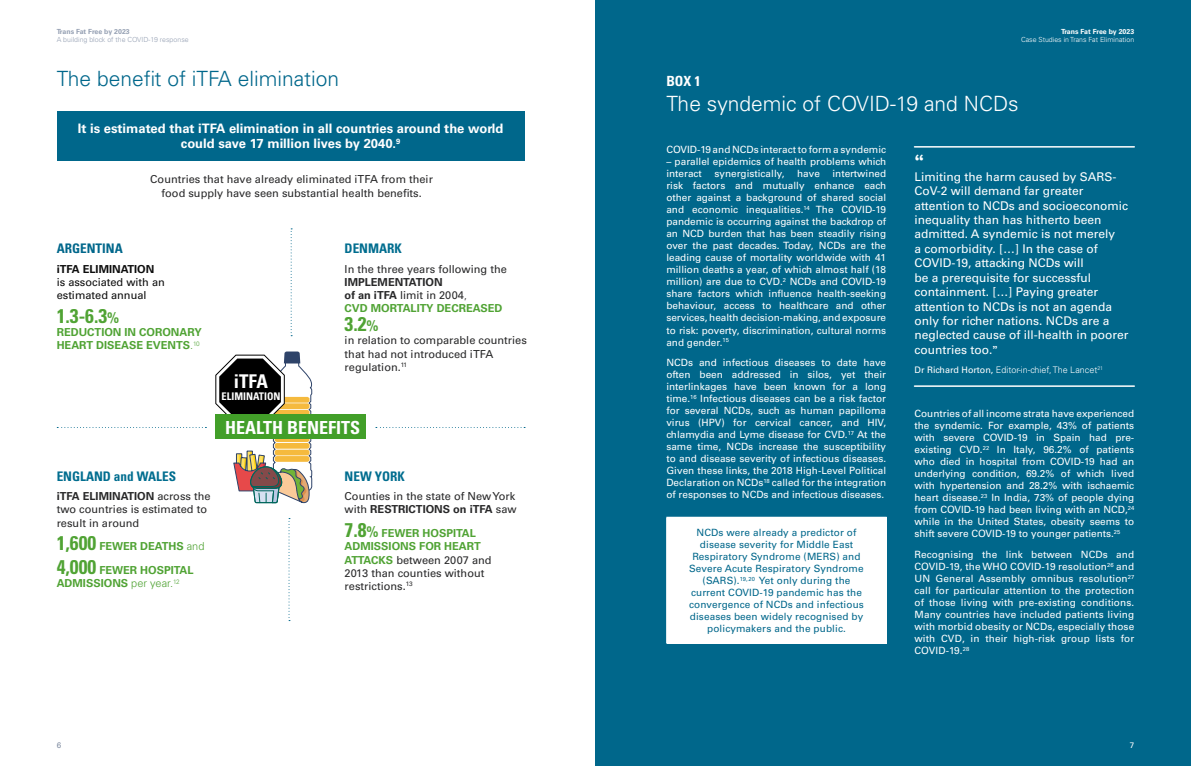
<style>
.page{position:relative;width:1191px;height:766px;background:#fff}
.page>*{position:absolute;margin:0;border:0;box-sizing:border-box;transform-origin:0 0}
.TIT_BOOK{font:600 22.9px "Proxima Nova A";color:#fff}
.TIT_02{font:300 21px "Univers LT Std";color:#fff}
.TIT_02-2{font:300 21px "Univers LT Std";color:#00678b}
.TXT{font:700 condensed 19.8px "Univers LT Std";color:#50a334}
.TXT-2{font:700 condensed 18.9px "Univers LT Std";color:#fff}
.TXT-3{font:700 condensed 18px "Univers LT Std";color:#fff}
.TIT_02-3{font:700 condensed 14px "Univers LT Std";color:#fff}
.TXT-4{font:700 condensed 13.2px "Univers LT Std";color:#006d8f}
.TIT_04{font:700 condensed 13.2px "Univers LT Std";color:#00678b}
.Destacado_txt{font:700 13px/15.6px "Univers LT Std";color:#fff;text-align:center}
.INtro_blau{font:12px/14.4px "Univers LT Std";color:#fff}
.TXT-5{font:11px/13.2px "Univers LT Std";color:#282829}
.TXT-6{font:700 11px/23.8px "Univers LT Std";color:#50a334}
.TXT-7{font:11px/13.2px "Univers LT Std";color:#0d0d0d}
.TXT-8{font:700 condensed 10.5px "Univers LT Std";color:#fff}
.TXT-9{font:10px/12px "Univers LT Std";color:#fff;text-align:justify}
.Destacado_txt-2{font:10px/12px "Univers LT Std";letter-spacing:.01em;color:#00678b;text-align:center}
.TXT-10{font:300 9px "Univers LT Std";color:#fff}
.t1{font:8px "Univers LT Std";color:#7e8ba0}
.Folio{font:8px "Univers LT Std";color:#fff}
.Folio_arriba{font:300 7px/8.4px "Univers LT Std";color:#fff;text-align:right}
.t2{font:300 7px "Univers LT Std";color:#95a0b3}
.t3{font:700 7px "Univers LT Std";color:#95a0b3}
.s1{font-weight:700}
.s2{font-size:15.4px}
.s3{font-weight:300}
.s4{font-weight:700;color:#50a334}
.s5{font-stretch:condensed;font-size:19.8px}
.s6{font-weight:700;font-stretch:condensed;font-size:19.8px;color:#50a334}
.s7{font-weight:700;font-stretch:condensed;font-size:15.4px;color:#50a334}
.s8{font-family:"Proxima Nova A";font-weight:600}
.s9{font-weight:400}
</style>
<div class="page">
<div style="left:595px;top:0;width:596px;height:765px;background:#00678b"></div>
<div style="left:666px;top:517px;width:220px;height:126px;background:#fff"></div>
<hr style="left:886px;top:517px;width:1px;height:125px;background:#fff">
<div style="left:57px;top:111px;width:467px;height:49px;background:#00678b"></div>
<hr style="left:914px;top:146px;width:220px;height:1px;background:#fff">
<hr style="left:914px;top:385px;width:220px;height:2px;background:#fff">
<svg style="left:215px;top:351px;width:97px;height:152px"></svg>
<div style="left:215px;top:414px;width:151px;height:25px;background:#429f29"></div>
<svg style="left:291px;top:228px;width:1px;height:108px"></svg>
<svg style="left:288px;top:518px;width:2px;height:103px"></svg>
<svg style="left:57px;top:427px;width:149px;height:1px"></svg>
<svg style="left:376px;top:427px;width:149px;height:1px"></svg>
<p class="t3" style="left:57px;top:27px;width:75px">Trans Fat Free by 2023</p>
<p class="t2" style="left:57px;top:35px;width:133px">A building block of the COVID-19 response</p>
<p class="Folio_arriba" style="left:1021px;top:27px;width:115px"><span class="s1">Trans Fat Free by 2023<br></span>Case Studies in Trans Fat Elimination</p>
<p class="TIT_02-2" style="left:57px;top:66px;width:284px">The benefit of iTFA elimination</p>
<p class="Destacado_txt" style="left:78px;top:120px;width:427px">It is estimated that iTFA elimination in all countries around the world could save 17 million lives by 2040.<sup>9</sup></p>
<p class="TXT-5" style="left:150px;top:173px;width:284px;text-align:center">Countries that have already eliminated iTFA from their food supply have seen substantial health benefits.</p>
<p class="TIT_04" style="left:57px;top:240px;width:68px">ARGENTINA</p>
<p class="TXT-7" style="left:57px;top:262px;width:110px"><span class="s1">iTFA ELIMINATION </span>is associated with an estimated annual</p>
<p class="TXT" style="left:57px;top:303px;width:64px">1.3-6.3<span class="s2">%</span></p>
<p class="TXT-6" style="left:57px;top:326px;width:146px;line-height:13.2px">REDUCTION IN CORONARY<br>HEART DISEASE EVENTS<span class="s3">.</span><sup>10</sup></p>
<p class="TXT-4" style="left:345px;top:240px;width:59px">DENMARK</p>
<p class="TXT-5" style="left:345px;top:262px;width:164px">In the three years following the<br><span class="s1">IMPLEMENTATION<br>of an iTFA</span> limit in 2004<span class="s3">,<br></span><span class="s4">CVD MORTALITY DECREASED</span></p>
<p class="TXT" style="left:345px;top:312px;width:35px">3.2<span class="s2">%</span></p>
<p class="TXT-5" style="left:345px;top:334px;width:184px">in relation to comparable countries that had not introduced iTFA regulation.<sup>11</sup></p>
<p class="TXT-2" style="left:234px;top:369px;width:36px">iTFA</p>
<p class="TXT-8" style="left:221px;top:390px;width:60px">ELIMINATION</p>
<p class="TXT-3" style="left:225px;top:416px;width:136px">HEALTH BENEFITS</p>
<p class="TXT-4" style="left:57px;top:468px;width:121px">ENGLAND and WALES</p>
<p class="TXT-5" style="left:57px;top:489px;width:155px"><span class="s1">iTFA ELIMINATION</span> across the two countries is estimated to result in around</p>
<p class="TXT-6" style="left:57px;top:534px;width:149px"><span class="s5">1,600</span> FEWER DEATHS <span class="s3">and<br></span><span class="s5">4,000</span> FEWER HOSPITAL</p>
<p class="TXT-6" style="left:57px;top:571px;width:125px">ADMISSIONS <span class="s3">per year.</span><sup>12</sup></p>
<p class="TXT-4" style="left:345px;top:468px;width:62px">NEW YORK</p>
<p class="TXT-5" style="left:345px;top:489px;width:173px">Counties in the state of New York with <span class="s1">RESTRICTIONS on iTFA</span> saw</p>
<p class="TXT-5" style="left:345px;top:526px;width:148px"><span class="s6">7.8</span><span class="s7">%</span> <span class="s4">FEWER HOSPITAL<br>ADMISSIONS FOR HEART<br>ATTACKS</span> between 2007 and<br>2013 than counties without restrictions.<sup>13</sup></p>
<p class="t1" style="left:57px;top:739px;width:6px">6</p>
<p class="TIT_02-3" style="left:666px;top:73px;width:36px">BOX 1</p>
<p class="TIT_02" style="left:666px;top:91px;width:354px">The syndemic of COVID-19 and NCDs</p>
<p class="TXT-9" style="left:666px;top:144px;width:221px">COVID-19 and NCDs interact to form a syndemic</p>
<p class="TXT-9" style="left:666px;top:156px;width:221px">– parallel epidemics of health problems which interact</p>
<p class="TXT-9" style="left:666px;top:168px;width:221px;text-indent:166px">intertwined risk factors and mutually enhance each other against a background of shared social and economic inequalities.<sup>14</sup> The COVID-19 pandemic is occurring against the backdrop of an NCD burden that has been steadily rising over the past decades. Today, NCDs are the leading cause of mortality worldwide with 41 million deaths a year, of which almost half (18 million) are due to CVD.<sup>2</sup> NCDs and COVID-19 share factors which influence health-seeking behaviour, access to healthcare and other services, health decision-making, and exposure to risk: poverty, discrimination, cultural norms and gender.<sup>15</sup></p>
<p class="TXT-9" style="left:666px;top:357px;width:221px">NCDs and infectious diseases to date have often been addressed in silos, yet their interlinkages have been known for a long time.<sup>16</sup> Infectious diseases can be a risk factor for several NCDs, such as human papilloma virus (HPV) for cervical cancer, and HIV, chlamydia and Lyme disease for CVD.<sup>17</sup> At the same time, NCDs increase the susceptibility to and disease severity of infectious diseases.<br>Given these links, the 2018 High-Level Political Declaration on NCDs<sup>18</sup> called for the integration of responses to NCDs and infectious diseases.</p>
<p class="Destacado_txt-2" style="left:689px;top:526px;width:176px">NCDs were already a predictor of disease severity for Middle East Respiratory Syndrome (MERS) and Severe Acute Respiratory Syndrome (SARS).<sup>19,</sup> <sup>20</sup> Yet only during the current COVID-19 pandemic has the convergence of NCDs and infectious diseases been widely recognised by policymakers and the public.</p>
<p class="TXT-9" style="left:714px;top:168px;width:72px">synergistically,</p>
<p class="TXT-9" style="left:797px;top:168px;width:24px">have</p>
<p class="TIT_BOOK" style="left:914px;top:150px;width:11px">“</p>
<p class="INtro_blau" style="left:914px;top:169px;width:216px">Limiting the harm caused by SARS-<br>CoV-2 will demand far greater attention to NCDs and socioeconomic inequality than has hitherto been admitted. A syndemic is not merely<br>a comorbidity. […] In the case of<br>COVID-19, attacking NCDs will<br>be a prerequisite for successful containment. […] Paying greater attention to NCDs is not an agenda only for richer nations. NCDs are a neglected cause of ill-health in poorer countries too.<span class="s8">”</span></p>
<p class="TXT-10" style="left:914px;top:364px;width:190px"><span class="s9">Dr Richard Horton,</span> Editor-in-chief, The Lancet<sup>21</sup></p>
<p class="TXT-9" style="left:914px;top:407px;width:221px">Countries of all income strata have experienced the syndemic. For example, 43% of patients with severe COVID-19 in Spain had pre&shy;existing CVD.<sup>22</sup> In Italy, 96.2% of patients who died in hospital from COVID-19 had an underlying condition, 69.2% of which lived with hypertension and 28.2% with ischaemic heart disease.<sup>23</sup> In India, 73% of people dying from COVID-19 had been living with an NCD,<sup>24 </sup>while in the United States, obesity seems to shift severe COVID-19 to younger patients.<sup>25</sup></p>
<p class="TXT-9" style="left:914px;top:548px;width:221px">Recognising the link between NCDs and COVID-19, the WHO COVID-19 resolution<sup>26</sup> and UN General Assembly omnibus resolution<sup>27 </sup>call for particular attention to the protection of those living with pre-existing conditions.<br>Many countries have included patients living with morbid obesity or NCDs, especially those with CVD, in their high-risk group lists for COVID-19.<sup>28</sup></p>
<p class="Folio" style="left:1129px;top:739px;width:6px">7</p>
</div>
